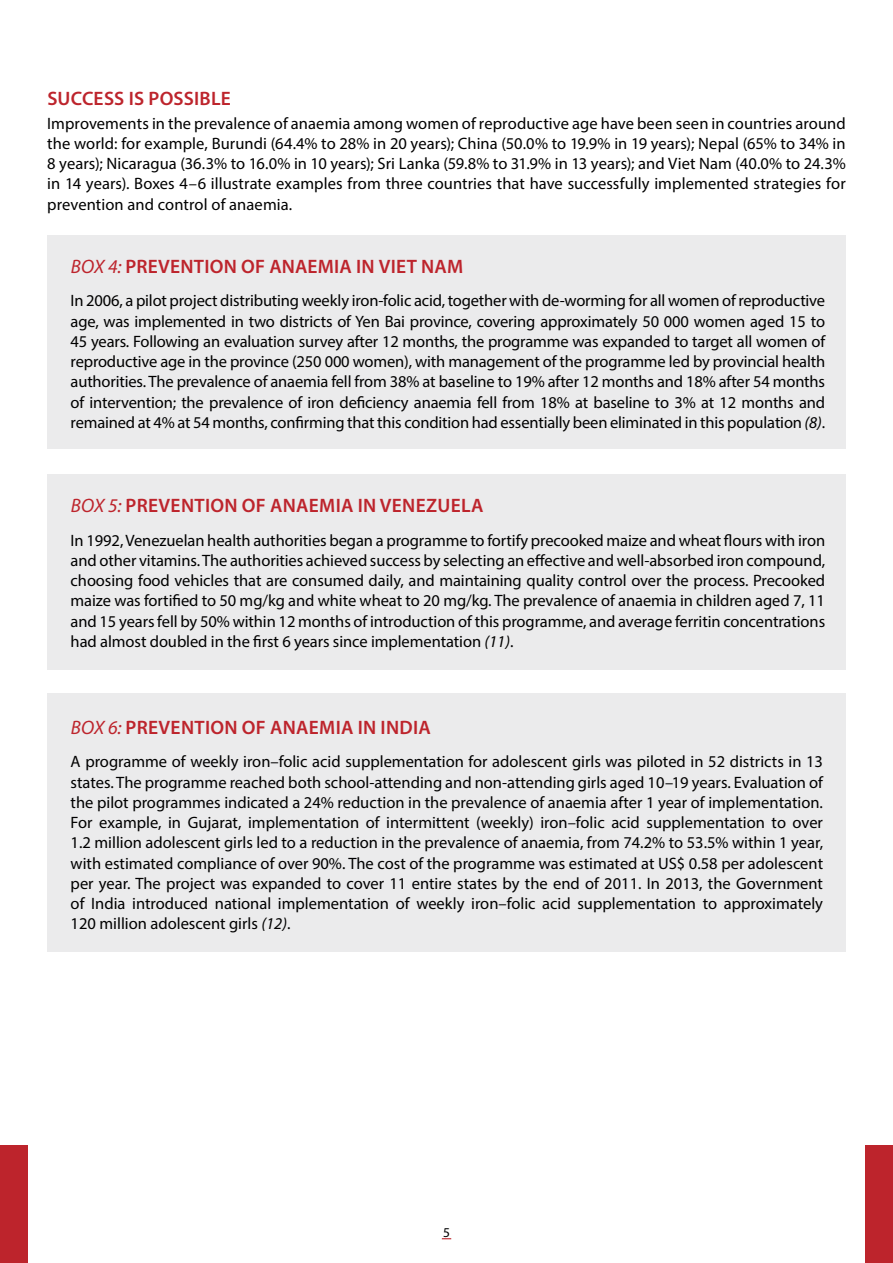
<style>
.page{position:relative;width:893px;height:1263px;background:#fff}
.page>*{position:absolute;margin:0;border:0;box-sizing:border-box;transform-origin:0 0}
.t1{font:600 19.5px "Myriad Pro";letter-spacing:.015em;color:#bd242c}
.t2{font:16.5px/20.2px "Myriad Pro";letter-spacing:-.005em;color:#000;text-align:justify}
.t3{font:13.5px "Myriad Pro";color:#000}
.s1{font-weight:400;font-style:italic}
.s2{font-style:italic}
</style>
<div class="page">
<div style="left:47px;top:236px;width:799px;height:213px;background:#ebebec"></div>
<div style="left:47px;top:475px;width:799px;height:195px;background:#ebebec"></div>
<div style="left:47px;top:693px;width:799px;height:258px;background:#ebebec"></div>
<div style="left:0;top:1145px;width:27px;height:118px;background:#bd242c"></div>
<div style="left:865px;top:1145px;width:28px;height:118px;background:#bd242c"></div>
<p class="t1" style="left:47px;top:86px;width:185px">SUCCESS IS POSSIBLE</p>
<p class="t2" style="left:47px;top:113px;width:800px">Improvements in the prevalence of anaemia among women of reproductive age have been seen in countries around the world: for example, Burundi (64.4% to 28% in 20 years); China (50.0% to 19.9% in 19 years); Nepal (65% to 34% in 8 years); Nicaragua (36.3% to 16.0% in 10 years); Sri Lanka (59.8% to 31.9% in 13 years); and Viet Nam (40.0% to 24.3% in 14 years). Boxes 4–6 illustrate examples from three countries that have successfully implemented strategies for prevention and control of anaemia.</p>
<p class="t1" style="left:71px;top:254px;width:394px"><span class="s1">BOX 4:</span> PREVENTION OF ANAEMIA IN VIET NAM</p>
<p class="t2" style="left:71px;top:290px;width:756px">In 2006, a pilot project distributing weekly iron-folic acid, together with de-worming for all women of reproductive age, was implemented in two districts of Yen Bai province, covering approximately 50 000 women aged 15 to 45 years. Following an evaluation survey after 12 months, the programme was expanded to target all women of reproductive age in the province (250 000 women), with management of the programme led by provincial health authorities. The prevalence of anaemia fell from 38% at baseline to 19% after 12 months and 18% after 54 months of intervention; the prevalence of iron deficiency anaemia fell from 18% at baseline to 3% at 12 months and remained at 4% at 54 months, confirming that this condition had essentially been eliminated in this population <span class="s2">(8)</span>.</p>
<p class="t1" style="left:71px;top:493px;width:414px"><span class="s1">BOX 5:</span> PREVENTION OF ANAEMIA IN VENEZUELA</p>
<p class="t2" style="left:71px;top:530px;width:756px">In 1992, Venezuelan health authorities began a programme to fortify precooked maize and wheat flours with iron and other vitamins. The authorities achieved success by selecting an effective and well-absorbed iron compound, choosing food vehicles that are consumed daily, and maintaining quality control over the process. Precooked maize was fortified to 50 mg/kg and white wheat to 20 mg/kg. The prevalence of anaemia in children aged 7, 11 and 15 years fell by 50% within 12 months of introduction of this programme, and average ferritin concentrations had almost doubled in the first 6 years since implementation <span class="s2">(11)</span>.</p>
<p class="t1" style="left:71px;top:715px;width:362px"><span class="s1">BOX 6:</span> PREVENTION OF ANAEMIA IN INDIA</p>
<p class="t2" style="left:71px;top:751px;width:754px">A programme of weekly iron–folic acid supplementation for adolescent girls was piloted in 52 districts in 13 states. The programme reached both school-attending and non-attending girls aged 10–19 years. Evaluation of the pilot programmes indicated a 24% reduction in the prevalence of anaemia after 1 year of implementation.<br>For example, in Gujarat, implementation of intermittent (weekly) iron–folic acid supplementation to over 1.2 million adolescent girls led to a reduction in the prevalence of anaemia, from 74.2% to 53.5% within 1 year, with estimated compliance of over 90%. The cost of the programme was estimated at US$ 0.58 per adolescent per year. The project was expanded to cover 11 entire states by the end of 2011. In 2013, the Government of India introduced national implementation of weekly iron–folic acid supplementation to approximately 120 million adolescent girls <span class="s2">(12)</span>.</p>
<p class="t3" style="left:443px;top:1224px;width:8px">5</p>
</div>
